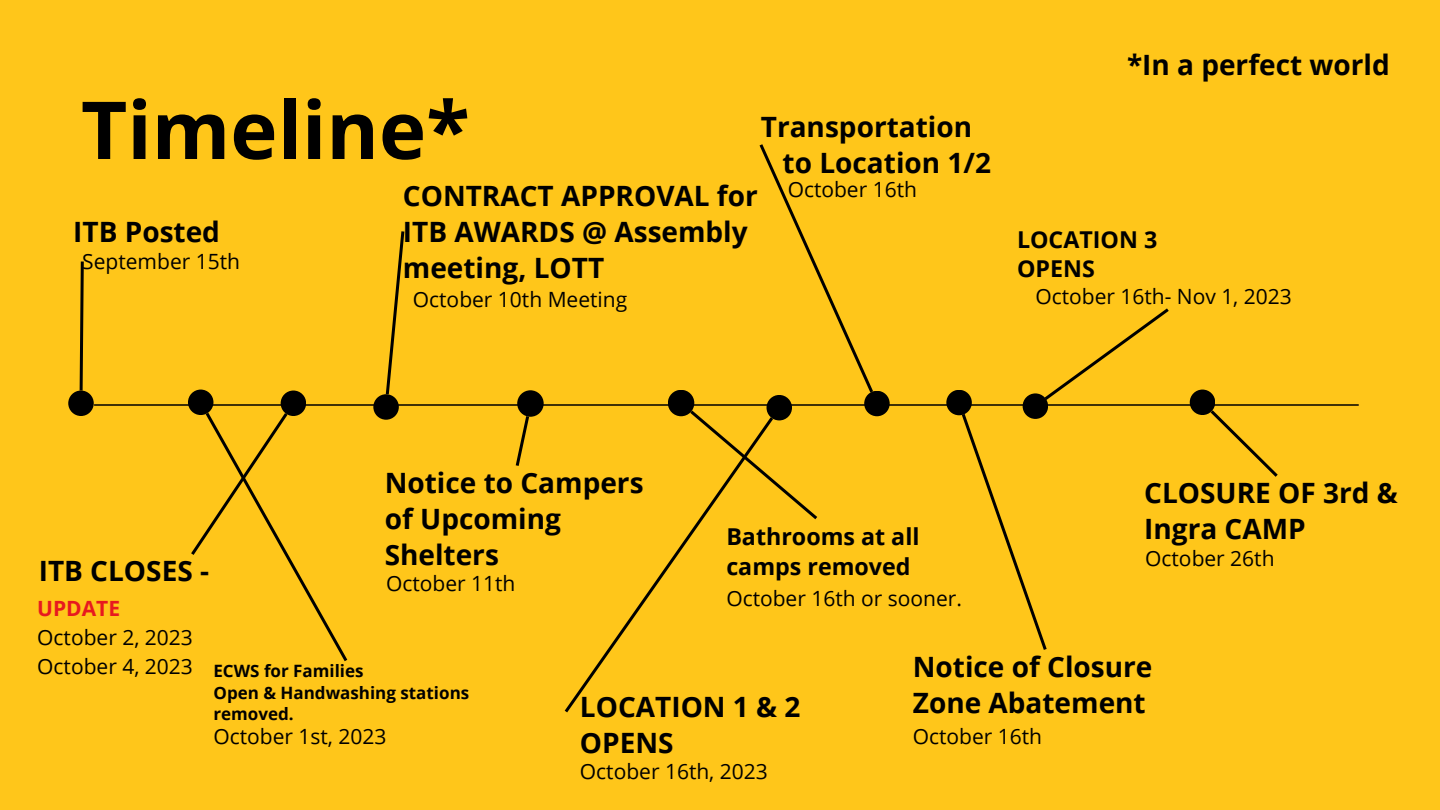
<style>
.page{position:relative;width:1440px;height:810px;background:#ffc61a}
.page>*{position:absolute;margin:0;border:0;box-sizing:border-box;transform-origin:0 0}
.t1{font:700 80px "Open Sans";color:#000}
.t2{font:700 28px/36px "Open Sans";color:#000}
.t3{font:700 23.2px/29.9px "Open Sans";color:#000}
.t4{font:21px "Open Sans";color:#000}
.t5{font:700 21px "Open Sans";color:#e7191f}
.t6{font:700 17px/21.8px "Open Sans";color:#000}
</style>
<div class="page">
<hr style="left:94px;top:404px;width:1264px;height:2px;background:#000">
<div style="left:188px;top:390px;width:25px;height:25px;background:#000;border-radius:50%"></div>
<div style="left:373px;top:394px;width:26px;height:26px;background:#000;border-radius:50%"></div>
<div style="left:767px;top:395px;width:25px;height:25px;background:#000;border-radius:50%"></div>
<div style="left:1190px;top:390px;width:25px;height:25px;background:#000;border-radius:50%"></div>
<div style="left:668px;top:390px;width:26px;height:26px;background:#000;border-radius:50%"></div>
<div style="left:68px;top:391px;width:26px;height:25px;background:#000;border-radius:50%"></div>
<svg style="left:384px;top:231px;width:21px;height:166px"></svg>
<svg style="left:564px;top:414px;width:137px;height:299px"></svg>
<svg style="left:759px;top:144px;width:114px;height:252px"></svg>
<svg style="left:78px;top:261px;width:7px;height:131px"></svg>
<div style="left:1023px;top:393px;width:25px;height:26px;background:#000;border-radius:50%"></div>
<svg style="left:959px;top:411px;width:88px;height:239px"></svg>
<svg style="left:1207px;top:407px;width:71px;height:70px"></svg>
<div style="left:281px;top:391px;width:25px;height:25px;background:#000;border-radius:50%"></div>
<svg style="left:190px;top:409px;width:158px;height:253px"></svg>
<div style="left:517px;top:390px;width:27px;height:27px;background:#000;border-radius:50%"></div>
<svg style="left:515px;top:413px;width:16px;height:53px"></svg>
<div style="left:864px;top:391px;width:26px;height:25px;background:#000;border-radius:50%"></div>
<svg style="left:1041px;top:308px;width:128px;height:95px"></svg>
<svg style="left:687px;top:407px;width:130px;height:115px"></svg>
<div style="left:946px;top:390px;width:26px;height:25px;background:#000;border-radius:50%"></div>
<p class="t1" style="left:81px;top:74px;width:390px">Timeline*</p>
<p class="t2" style="left:761px;top:108px;width:213px">Transportation</p>
<p class="t2" style="left:783px;top:144px;width:210px">to Location 1/2</p>
<p class="t4" style="left:788px;top:174px;width:131px">October 16th</p>
<p class="t2" style="left:403px;top:177px;width:356px">CONTRACT APPROVAL for<br>ITB AWARDS @ Assembly meeting, LOTT</p>
<p class="t4" style="left:413px;top:285px;width:216px">October 10th Meeting</p>
<p class="t2" style="left:73px;top:213px;width:148px">ITB Posted</p>
<p class="t4" style="left:82px;top:246px;width:159px">September 15th</p>
<p class="t2" style="left:1127px;top:46px;width:264px">*In a perfect world</p>
<p class="t3" style="left:1017px;top:224px;width:142px">LOCATION 3</p>
<p class="t3" style="left:1017px;top:253px;width:79px">OPENS</p>
<p class="t4" style="left:1035px;top:282px;width:258px">October 16th- Nov 1, 2023</p>
<p class="t2" style="left:385px;top:464px;width:260px">Notice to Campers of Upcoming<br>Shelters</p>
<p class="t4" style="left:386px;top:568px;width:131px">October 11th</p>
<p class="t2" style="left:1144px;top:474px;width:255px">CLOSURE OF 3rd &amp;<br>Ingra CAMP</p>
<p class="t4" style="left:1145px;top:543px;width:131px">October 26th</p>
<p class="t3" style="left:726px;top:521px;width:195px">Bathrooms at all camps removed</p>
<p class="t4" style="left:726px;top:584px;width:237px">October 16th or sooner.</p>
<p class="t2" style="left:39px;top:552px;width:172px">ITB CLOSES -</p>
<p class="t5" style="left:37px;top:594px;width:84px">UPDATE</p>
<p class="t4" style="left:37px;top:623px;width:157px">October 2, 2023</p>
<p class="t4" style="left:37px;top:652px;width:157px">October 4, 2023</p>
<p class="t2" style="left:913px;top:648px;width:241px">Notice of Closure</p>
<p class="t2" style="left:913px;top:684px;width:234px">Zone Abatement</p>
<p class="t4" style="left:913px;top:722px;width:131px">October 16th</p>
<p class="t6" style="left:213px;top:659px;width:152px">ECWS for Families</p>
<p class="t6" style="left:213px;top:681px;width:257px">Open &amp; Handwashing stations removed.</p>
<p class="t4" style="left:213px;top:722px;width:175px">October 1st, 2023</p>
<p class="t2" style="left:580px;top:688px;width:222px">LOCATION 1 &amp; 2</p>
<p class="t2" style="left:580px;top:724px;width:95px">OPENS</p>
<p class="t4" style="left:580px;top:757px;width:189px">October 16th, 2023</p>
</div>
